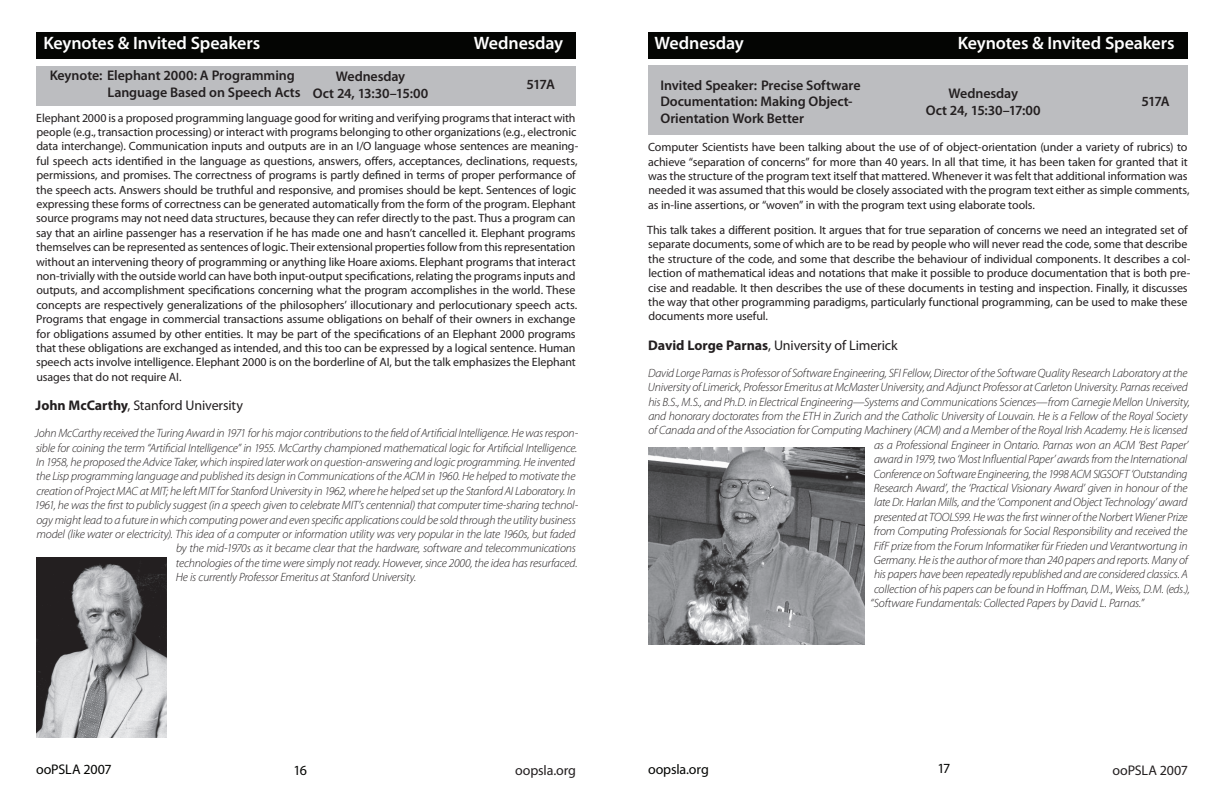
<style>
.page{position:relative;width:1224px;height:792px;background:#fff}
.page>*{position:absolute;margin:0;border:0;box-sizing:border-box;transform-origin:0 0}
.t1{font:600 18px "Myriad Pro";letter-spacing:-.01em;color:#fff}
.t2{font:600 14px/16.8px "Myriad Pro";letter-spacing:-.005em;color:#231f20;text-align:center}
.t3{font:14px "Myriad Pro";letter-spacing:-.01em;color:#231f20}
.t4{font:14px "Myriad";letter-spacing:-.01em;color:#040503}
.t5{font:14px "Myriad";letter-spacing:-.01em;color:#231f20}
.t6{font:12px/14.4px "Myriad Pro";letter-spacing:-.01em;color:#231f20}
.t7{font:italic 300 12px "Myriad Pro";letter-spacing:-.015em;color:#231f20}
.s1{font-weight:700}
</style>
<div class="page">
<div style="left:36px;top:32px;width:540px;height:27px;background:#040503"></div>
<div style="left:36px;top:66px;width:540px;height:39px;background:#bcbdc0"></div>
<img style="left:649px;top:447px;width:216px;height:198px">
<img style="left:37px;top:557px;width:130px;height:180px">
<div style="left:648px;top:32px;width:540px;height:27px;background:#040503"></div>
<div style="left:648px;top:66px;width:540px;height:69px;background:#bcbdc0"></div>
<h1 class="t1" style="left:43px;top:33px;width:219px">Keynotes &amp; Invited Speakers</h1>
<h1 class="t1" style="left:474px;top:33px;width:91px">Wednesday</h1>
<p class="t2" style="left:313px;top:68px;width:117px">Wednesday<br>Oct 24, 13:30–15:00</p>
<p class="t2" style="left:526px;top:77px;width:30px">517A</p>
<p class="t2" style="left:107px;top:67px;width:195px;text-align:left;text-indent:-58px">Keynote: Elephant 2000: A Programming<br>Language Based on Speech Acts</p>
<p class="t6" style="left:36px;top:111px;width:544px">Elephant 2000 is a proposed programming language good for writing and verifying programs that interact with people (e.g., transaction processing) or interact with programs belonging to other organizations (e.g., electronic data interchange). Communication inputs and outputs are in an I/O language whose sentences are meaning&shy;ful speech acts identified in the language as questions, answers, offers, acceptances, declinations, requests, permissions, and promises. The correctness of programs is partly defined in terms of proper performance of the speech acts. Answers should be truthful and responsive, and promises should be kept. Sentences of logic expressing these forms of correctness can be generated automatically from the form of the program. Elephant source programs may not need data structures, because they can refer directly to the past. Thus a program can say that an airline passenger has a reservation if he has made one and hasn’t cancelled it. Elephant programs themselves can be represented as sentences of logic. Their extensional properties follow from this representation without an intervening theory of programming or anything like Hoare axioms. Elephant programs that interact non-trivially with the outside world can have both input-output specifications, relating the programs inputs and outputs, and accomplishment specifications concerning what the program accomplishes in the world. These concepts are respectively generalizations of the philosophers’ illocutionary and perlocutionary speech acts.<br>Programs that engage in commercial transactions assume obligations on behalf of their owners in exchange for obligations assumed by other entities. It may be part of the specifications of an Elephant 2000 programs that these obligations are exchanged as intended, and this too can be expressed by a logical sentence. Human speech acts involve intelligence. Elephant 2000 is on the borderline of AI, but the talk emphasizes the Elephant usages that do not require AI.</p>
<p class="t3" style="left:36px;top:398px;width:209px"><span class="s1">John McCarthy</span>, Stanford University</p>
<p class="t7" style="left:35px;top:427px;width:545px">John McCarthy received the Turing Award in 1971 for his major contributions to the field of Artificial Intelligence. He was respon-</p>
<p class="t7" style="left:36px;top:441px;width:543px">sible for coining the term “Artificial Intelligence” in 1955. McCarthy championed mathematical logic for Artificial Intelligence.</p>
<p class="t7" style="left:36px;top:456px;width:541px">In 1958, he proposed the Advice Taker, which inspired later work on question-answering and logic programming. He invented</p>
<p class="t7" style="left:36px;top:470px;width:541px">the Lisp programming language and published its design in Communications of the ACM in 1960. He helped to motivate the</p>
<p class="t7" style="left:36px;top:484px;width:541px">creation of Project MAC at MIT; he left MIT for Stanford University in 1962, where he helped set up the Stanford AI Laboratory. In</p>
<p class="t7" style="left:35px;top:499px;width:545px">1961, he was the first to publicly suggest (in a speech given to celebrate MIT’s centennial) that computer time-sharing technol-</p>
<p class="t7" style="left:36px;top:513px;width:541px">ogy might lead to a future in which computing power and even specific applications could be sold through the utility business</p>
<p class="t7" style="left:36px;top:528px;width:541px">model (like water or electricity). This idea of a computer or information utility was very popular in the late 1960s, but faded</p>
<p class="t7" style="left:176px;top:542px;width:401px">by the mid-1970s as it became clear that the hardware, software and telecommunications</p>
<p class="t7" style="left:176px;top:556px;width:403px">technologies of the time were simply not ready. However, since 2000, the idea has resurfaced.</p>
<p class="t7" style="left:176px;top:571px;width:242px">He is currently Professor Emeritus at Stanford University.</p>
<h1 class="t1" style="left:655px;top:33px;width:91px">Wednesday</h1>
<h1 class="t1" style="left:958px;top:33px;width:219px">Keynotes &amp; Invited Speakers</h1>
<p class="t2" style="left:926px;top:85px;width:116px">Wednesday<br>Oct 24, 15:30–17:00</p>
<p class="t2" style="left:1141px;top:93px;width:30px">517A</p>
<p class="t2" style="left:660px;top:77px;width:202px;text-align:left">Invited Speaker: Precise Software<br>Documentation: Making Object-<br>Orientation Work Better</p>
<p class="t6" style="left:648px;top:140px;width:543px">Computer Scientists have been talking about the use of of object-orientation (under a variety of rubrics) to achieve “separation of concerns” for more than 40 years. In all that time, it has been taken for granted that it was the structure of the program text itself that mattered. Whenever it was felt that additional information was needed it was assumed that this would be closely associated with the program text either as simple comments, as in-line assertions, or “woven” in with the program text using elaborate tools.</p>
<p class="t6" style="left:647px;top:223px;width:545px">This talk takes a different position. It argues that for true separation of concerns we need an integrated set of separate documents, some of which are to be read by people who will never read the code, some that describe the structure of the code, and some that describe the behaviour of individual components. It describes a col&shy;lection of mathematical ideas and notations that make it possible to produce documentation that is both pre&shy;cise and readable. It then describes the use of these documents in testing and inspection. Finally, it discusses the way that other programming paradigms, particularly functional programming, can be used to make these documents more useful.</p>
<p class="t3" style="left:648px;top:337px;width:251px"><span class="s1">David Lorge Parnas</span>, University of Limerick</p>
<p class="t7" style="left:648px;top:366px;width:541px">David Lorge Parnas is Professor of Software Engineering, SFI Fellow, Director of the Software Quality Research Laboratory at the</p>
<p class="t7" style="left:648px;top:381px;width:541px">University of Limerick, Professor Emeritus at McMaster University, and Adjunct Professor at Carleton University. Parnas received</p>
<p class="t7" style="left:648px;top:395px;width:543px">his B.S., M.S., and Ph.D. in Electrical Engineering—Systems and Communications Sciences—from Carnegie Mellon University,</p>
<p class="t7" style="left:648px;top:410px;width:541px">and honorary doctorates from the ETH in Zurich and the Catholic University of Louvain. He is a Fellow of the Royal Society</p>
<p class="t7" style="left:648px;top:424px;width:541px">of Canada and of the Association for Computing Machinery (ACM) and a Member of the Royal Irish Academy. He is licensed</p>
<p class="t7" style="left:874px;top:438px;width:316px">as a Professional Engineer in Ontario. Parnas won an ACM ‘Best Paper’</p>
<p class="t7" style="left:874px;top:453px;width:315px">award in 1979, two ‘Most Influential Paper’ awards from the International</p>
<p class="t7" style="left:874px;top:467px;width:315px">Conference on Software Engineering, the 1998 ACM SIGSOFT ‘Outstanding</p>
<p class="t7" style="left:874px;top:482px;width:315px">Research Award’, the ‘Practical Visionary Award’ given in honour of the</p>
<p class="t7" style="left:874px;top:496px;width:315px">late Dr. Harlan Mills, and the ‘Component and Object Technology’ award</p>
<p class="t7" style="left:874px;top:510px;width:315px">presented at TOOLS99. He was the first winner of the Norbert Wiener Prize</p>
<p class="t7" style="left:874px;top:525px;width:315px">from Computing Professionals for Social Responsibility and received the</p>
<p class="t7" style="left:874px;top:539px;width:315px">FifF prize from the Forum Informatiker für Frieden und Verantwortung in</p>
<p class="t7" style="left:874px;top:554px;width:316px">Germany. He is the author of more than 240 papers and reports. Many of</p>
<p class="t7" style="left:874px;top:568px;width:315px">his papers have been repeatedly republished and are considered classics. A</p>
<p class="t7" style="left:874px;top:582px;width:317px">collection of his papers can be found in Hoffman, D.M., Weiss, D.M. (eds.),</p>
<p class="t7" style="left:870px;top:597px;width:275px">“Software Fundamentals: Collected Papers by David L. Parnas.”</p>
<p class="t4" style="left:36px;top:762px;width:77px">ooPSLA 2007</p>
<p class="t4" style="left:293px;top:763px;width:15px">16</p>
<p class="t5" style="left:515px;top:763px;width:62px">oopsla.org</p>
<p class="t4" style="left:648px;top:762px;width:62px">oopsla.org</p>
<p class="t4" style="left:937px;top:761px;width:15px">17</p>
<p class="t5" style="left:1112px;top:764px;width:77px">ooPSLA 2007</p>
</div>
